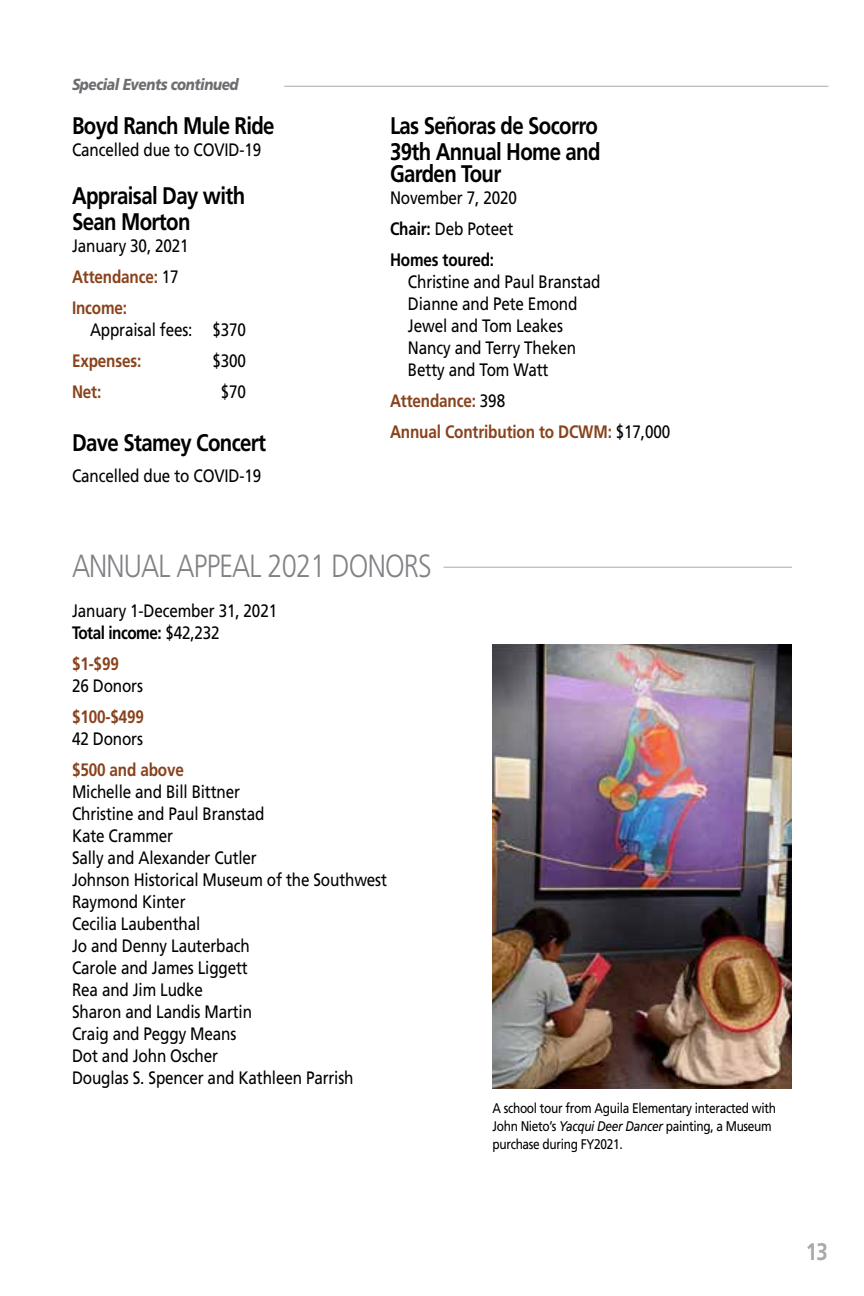
<style>
.page{position:relative;width:864px;height:1296px;background:#fff}
.page>*{position:absolute;margin:0;border:0;box-sizing:border-box;transform-origin:0 0}
.t1{font:300 32px "Frutiger LT Std";letter-spacing:-.03em;color:#808285;scale:.85 1}
.t2{font:700 24px/26px "Frutiger LT Std";letter-spacing:-.03em;color:#000;scale:.85 1}
.t3{font:700 24px "Frutiger LT Std";color:#a7a9ac;scale:.85 1}
.t4{font:18px/22px "Frutiger LT Std";letter-spacing:-.01em;color:#000;scale:.85 1}
.t5{font:700 18px/31px "Frutiger LT Std";letter-spacing:-.01em;color:#88431d;scale:.85 1}
.t6{font:italic 900 16px "Frutiger LT Std";letter-spacing:-.03em;color:#6d6e71;scale:.85 1}
.t7{font:14px/18px "Frutiger LT Std";letter-spacing:-.025em;color:#000;scale:.85 1}
.s1{font-weight:400;color:#000}
.s2{font-weight:700}
.s3{font-style:italic}
</style>
<div class="page">
<img style="left:492px;top:645px;width:300px;height:443px">
<hr style="left:284px;top:86px;width:544px;height:1px;background:#a7a9ac">
<hr style="left:444px;top:567px;width:348px;height:1px;background:#a7a9ac">
<p class="t6" style="left:72px;top:75px;width:198px">Special Events continued</p>
<h2 class="t2" style="left:72px;top:113px;width:240px">Boyd Ranch Mule Ride</h2>
<p class="t4" style="left:72px;top:139px;width:224px">Cancelled due to COVID-19</p>
<h2 class="t2" style="left:72px;top:183px;width:205px">Appraisal Day with<br>Sean Morton</h2>
<p class="t5" style="left:72px;top:230px;width:139px"><span class="s1">January 30, 2021<br></span>Attendance: <span class="s1">17<br></span>Income:</p>
<p class="t4" style="left:90px;top:319px;width:185px">Appraisal fees: $370</p>
<p class="t5" style="left:72px;top:345px;width:83px">Expenses:</p>
<p class="t4" style="left:212px;top:350px;width:41px">$300</p>
<p class="t5" style="left:72px;top:376px;width:36px">Net:</p>
<p class="t4" style="left:221px;top:381px;width:31px">$70</p>
<h2 class="t2" style="left:72px;top:430px;width:230px">Dave Stamey Concert</h2>
<p class="t4" style="left:72px;top:465px;width:224px">Cancelled due to COVID-19</p>
<h2 class="t2" style="left:390px;top:113px;width:249px">Las Señoras de Socorro<br>39th Annual Home and</h2>
<h2 class="t2" style="left:390px;top:161px;width:133px">Garden Tour</h2>
<p class="t4" style="left:390px;top:182px;width:151px;line-height:31px">November 7, 2020<br><span class="s2">Chair:</span> Deb Poteet<br><span class="s2">Homes toured:</span></p>
<p class="t4" style="left:408px;top:271px;width:228px">Christine and Paul Branstad<br>Dianne and Pete Emond<br>Jewel and Tom Leakes<br>Nancy and Terry Theken<br>Betty and Tom Watt</p>
<p class="t5" style="left:390px;top:385px;width:331px">Attendance: <span class="s1">398<br></span>Annual Contribution to DCWM: <span class="s1">$17,000</span></p>
<h1 class="t1" style="left:72px;top:548px;width:425px">ANNUAL APPEAL 2021 DONORS</h1>
<p class="t4" style="left:72px;top:600px;width:243px">January 1-December 31, 2021<br><span class="s2">Total income:</span> $42,232</p>
<p class="t5" style="left:72px;top:648px;width:57px">$1-$99</p>
<p class="t4" style="left:72px;top:675px;width:85px">26 Donors</p>
<p class="t5" style="left:72px;top:701px;width:86px">$100-$499</p>
<p class="t4" style="left:72px;top:728px;width:85px">42 Donors</p>
<p class="t5" style="left:72px;top:754px;width:133px">$500 and above</p>
<p class="t4" style="left:72px;top:781px;width:372px">Michelle and Bill Bittner<br>Christine and Paul Branstad<br>Kate Crammer<br>Sally and Alexander Cutler<br>Johnson Historical Museum of the Southwest<br>Raymond Kinter<br>Cecilia Laubenthal<br>Jo and Denny Lauterbach<br>Carole and James Liggett<br>Rea and Jim Ludke<br>Sharon and Landis Martin<br>Craig and Peggy Means<br>Dot and John Oscher<br>Douglas S. Spencer and Kathleen Parrish</p>
<p class="t7" style="left:492px;top:1099px;width:335px">A school tour from Aguila Elementary interacted with<br>John Nieto’s <span class="s3">Yacqui Deer Dancer</span> painting, a Museum purchase during FY2021.</p>
<h2 class="t3" style="left:806px;top:1238px;width:27px">13</h2>
</div>
